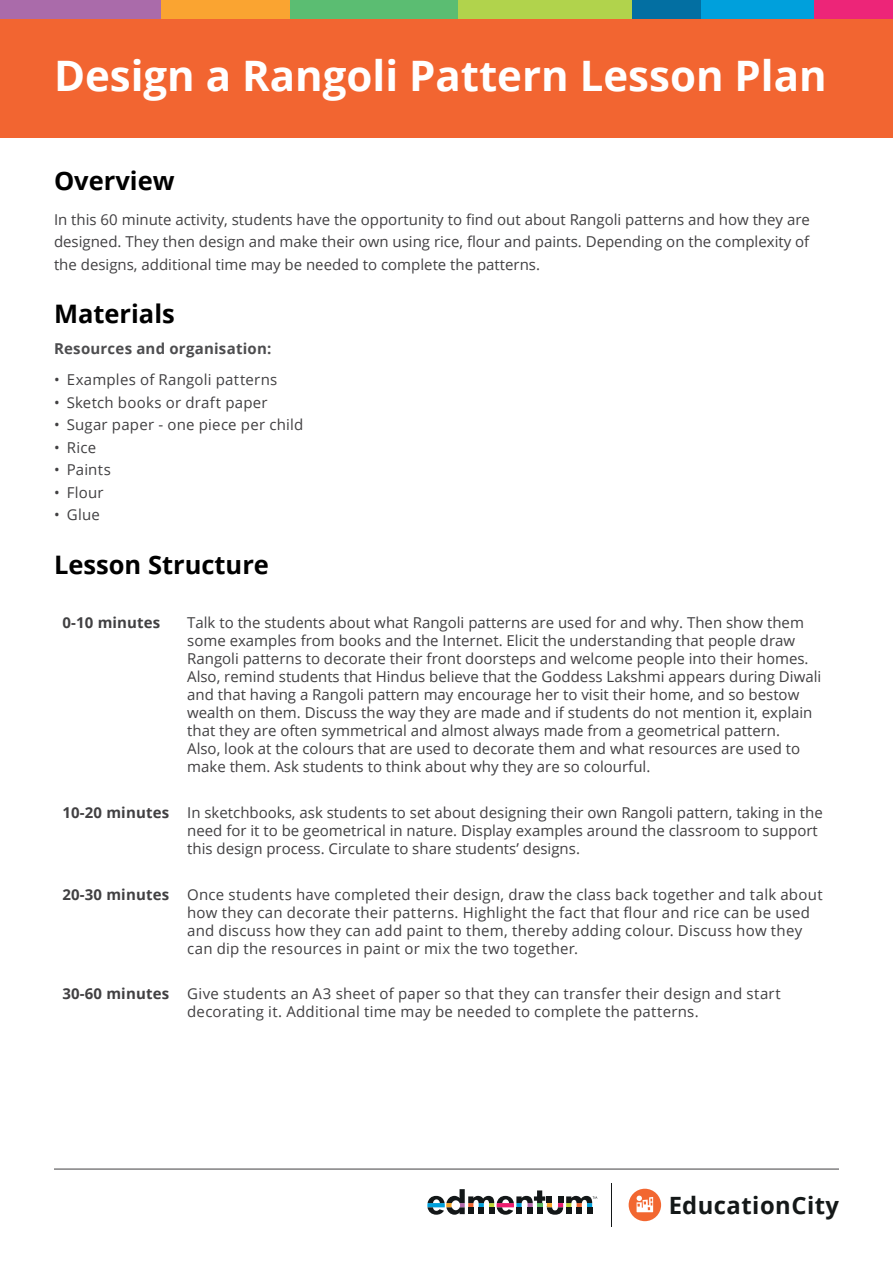
<style>
.page{position:relative;width:893px;height:1263px;background:#fff}
.page>*{position:absolute;margin:0;border:0;box-sizing:border-box;transform-origin:0 0}
.t1{font:700 42px "Open Sans";color:#fff}
.t2{font:700 25.5px "Open Sans";color:#000}
.t3{font:700 23.85px "Open Sans";letter-spacing:.02em;color:#141818}
.t4{font:15px/18px "Open Sans";color:#414042}
.t5{font:700 15px "Open Sans";letter-spacing:.015em;color:#4d4d4f}
.t6{font:700 15px "Open Sans";letter-spacing:.01em;color:#414042}
.s1{font-weight:700}
</style>
<div class="page">
<div style="left:0;top:19px;width:893px;height:119px;background:#f26531"></div>
<div style="left:161px;top:0;width:129px;height:19px;background:#faa431"></div>
<div style="left:813px;top:0;width:80px;height:19px;background:#ed2578"></div>
<div style="left:0;top:0;width:161px;height:19px;background:#aa6baa"></div>
<div style="left:631px;top:0;width:70px;height:19px;background:#036fa2"></div>
<div style="left:701px;top:0;width:112px;height:19px;background:#00a0dc"></div>
<div style="left:290px;top:0;width:168px;height:19px;background:#5bbd72"></div>
<div style="left:458px;top:0;width:173px;height:19px;background:#b1d34c"></div>
<hr style="left:54px;top:1169px;width:785px;height:1px;background:#414042">
<svg style="left:629px;top:1189px;width:32px;height:32px"></svg>
<hr style="left:611px;top:1183px;width:1px;height:44px;background:#131718">
<svg style="left:427px;top:1189px;width:170px;height:26px"></svg>
<h1 class="t1" style="left:54px;top:47px;width:774px">Design a Rangoli Pattern Lesson Plan</h1>
<h2 class="t2" style="left:54px;top:162px;width:122px">Overview</h2>
<p class="t4" style="left:54px;top:208px;width:757px;line-height:22.5px;text-align:justify">In this 60 minute activity, students have the opportunity to find out about Rangoli patterns and how they are designed. They then design and make their own using rice, flour and paints. Depending on the complexity of the designs, additional time may be needed to complete the patterns.</p>
<h2 class="t2" style="left:54px;top:296px;width:122px">Materials</h2>
<p class="t5" style="left:54px;top:338px;width:219px">Resources and organisation:</p>
<p class="t4" style="left:54px;top:370px;width:225px">• Examples of Rangoli patterns</p>
<p class="t4" style="left:54px;top:393px;width:215px">• Sketch books or draft paper</p>
<p class="t4" style="left:54px;top:415px;width:251px">• Sugar paper - one piece per child</p>
<p class="t4" style="left:54px;top:438px;width:44px">• Rice</p>
<p class="t4" style="left:54px;top:460px;width:58px">• Paints</p>
<p class="t4" style="left:54px;top:483px;width:51px">• Flour</p>
<p class="t4" style="left:54px;top:505px;width:47px">• Glue</p>
<h2 class="t2" style="left:54px;top:546px;width:217px">Lesson Structure</h2>
<p class="t6" style="left:63px;top:612px;width:99px">0-10 minutes</p>
<p class="t4" style="left:187px;top:613px;width:636px">Talk to the students about what Rangoli patterns are used for and why. Then show them some examples from books and the Internet. Elicit the understanding that people draw Rangoli patterns to decorate their front doorsteps and welcome people into their homes.<br>Also, remind students that Hindus believe that the Goddess Lakshmi appears during Diwali and that having a Rangoli pattern may encourage her to visit their home, and so bestow wealth on them. Discuss the way they are made and if students do not mention it, explain that they are often symmetrical and almost always made from a geometrical pattern.<br>Also, look at the colours that are used to decorate them and what resources are used to make them. Ask students to think about why they are so colourful.</p>
<p class="t4" style="left:187px;top:803px;width:637px;text-indent:-125px"><span class="s1">10-20 minutes</span> In sketchbooks, ask students to set about designing their own Rangoli pattern, taking in the need for it to be geometrical in nature. Display examples around the classroom to support this design process. Circulate to share students’ designs.</p>
<p class="t4" style="left:187px;top:885px;width:637px;text-indent:-125px"><span class="s1">20-30 minutes</span> Once students have completed their design, draw the class back together and talk about how they can decorate their patterns. Highlight the fact that flour and rice can be used and discuss how they can add paint to them, thereby adding colour. Discuss how they can dip the resources in paint or mix the two together.</p>
<p class="t4" style="left:187px;top:984px;width:595px;text-indent:-125px"><span class="s1">30-60 minutes</span> Give students an A3 sheet of paper so that they can transfer their design and start decorating it. Additional time may be needed to complete the patterns.</p>
<h3 class="t3" style="left:668px;top:1188px;width:172px">EducationCity</h3>
</div>
